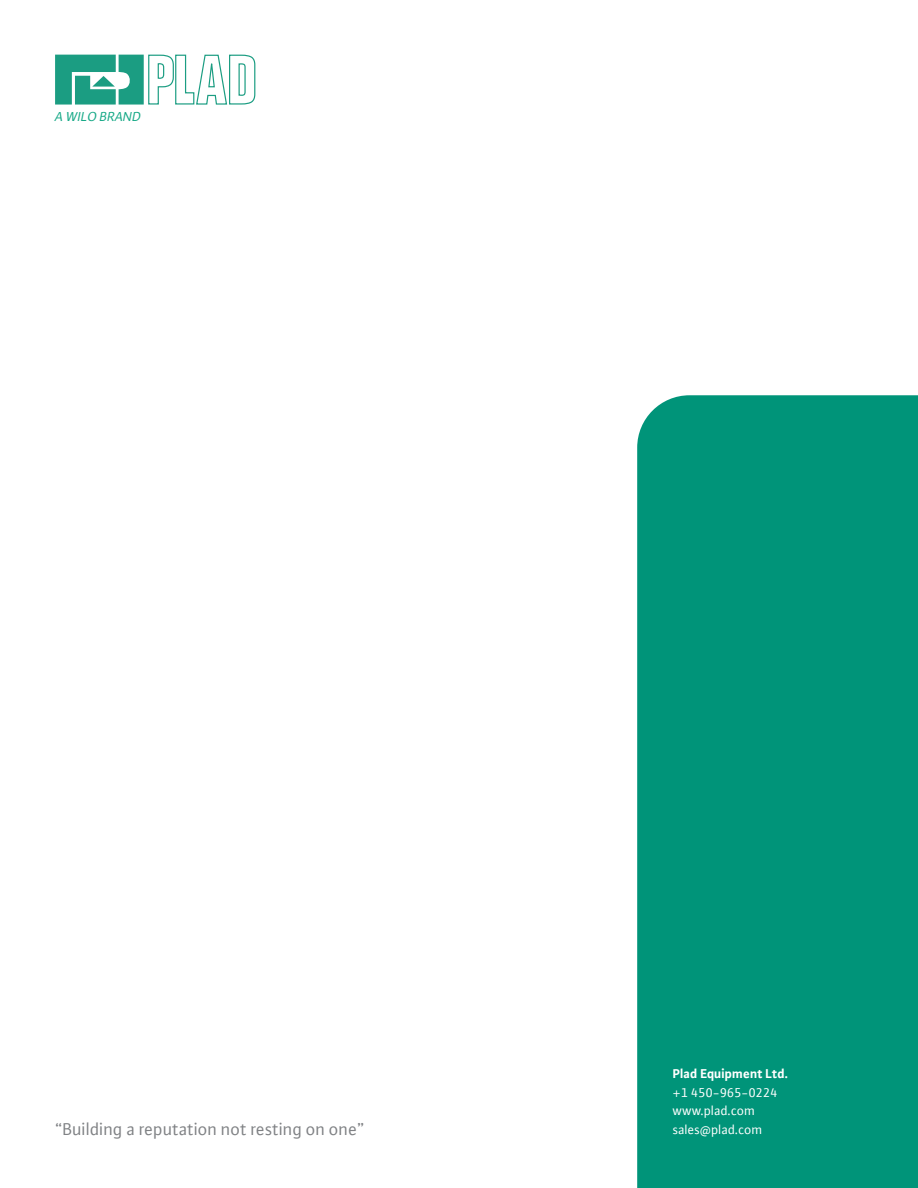
<style>
.page{position:relative;width:918px;height:1188px;background:#fff}
.page>*{position:absolute;margin:0;border:0;box-sizing:border-box;transform-origin:0 0}
.t1{font:18px "WILO Plus FM";color:#808285}
.t2{font:italic 13.8px "WILO Plus FM";color:#17a987}
.t3{font:13.5px/18.8px "WILO Plus FM";color:#fff}
.t4{font:700 13.5px "WILO Plus FM";color:#fff}
</style>
<div class="page">
<div style="left:637px;top:395px;width:281px;height:793px;background:#009479"></div>
<svg style="left:55px;top:55px;width:200px;height:50px"></svg>
<p class="t2" style="left:55px;top:108px;width:88px">A WILO BRAND</p>
<p class="t4" style="left:673px;top:1064px;width:117px">Plad Equipment Ltd.</p>
<p class="t3" style="left:673px;top:1082px;width:107px">+1 450-965-0224 www.plad.com</p>
<h1 class="t1" style="left:56px;top:1117px;width:311px">“Building a reputation not resting on one”</h1>
<p class="t3" style="left:673px;top:1120px;width:91px">sales@plad.com</p>
</div>
